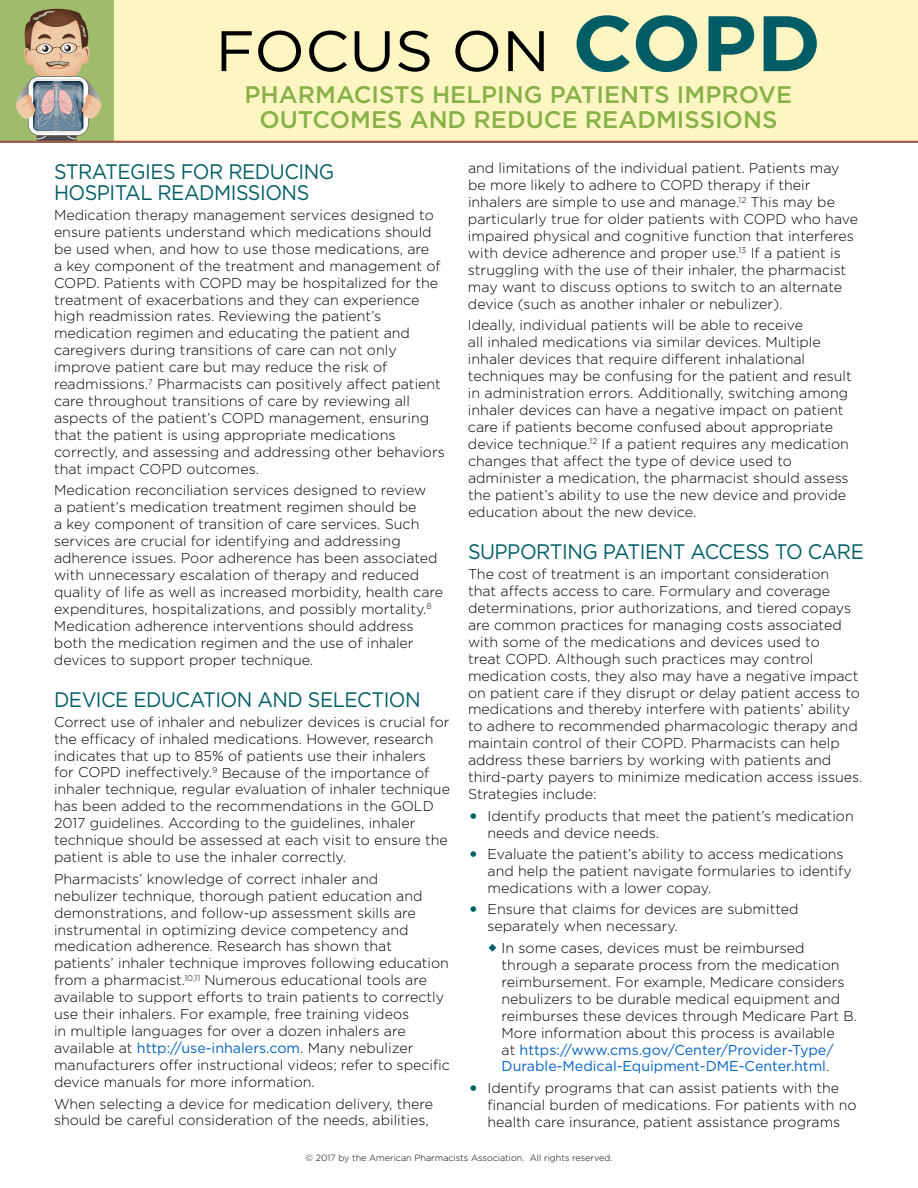
<style>
.page{position:relative;width:918px;height:1188px;background:#fff}
.page>*{position:absolute;margin:0;border:0;box-sizing:border-box;transform-origin:0 0}
.t1{font:57px "Gotham";color:#000;scale:1.05 1}
.t2{font:500 24px/25.5px "Gotham";color:#88b14a;text-align:center}
.t3{font:21px/21px "Gotham";letter-spacing:-.025em;color:#005d66;scale:.94 1}
.t4{font:300 14.25px/17px "Gotham";color:#000}
.t5{font:300 9px "Gotham";color:#000}
.s1{font-weight:700;font-size:78.3px;color:#005d66}
.s2{font-weight:400;color:#0563c1}
.s3{font-size:22.5px;color:#005d66}
</style>
<div class="page">
<div style="left:0;top:0;width:918px;height:143px;background:#fef6c2"></div>
<div style="left:0;top:0;width:113px;height:141px;background:#9ebc6b"></div>
<svg style="left:15px;top:9px;width:88px;height:132px"></svg>
<hr style="left:0;top:141px;width:918px;height:2px;background:#a25a4e">
<h1 class="t1" style="left:216px;top:14px;width:578px">FOCUS ON <span class="s1">COPD</span></h1>
<h2 class="t2" style="left:245px;top:81px;width:549px">PHARMACISTS HELPING PATIENTS IMPROVE<br>OUTCOMES AND REDUCE READMISSIONS</h2>
<h3 class="t3" style="left:54px;top:160px;width:300px">STRATEGIES FOR REDUCING<br>HOSPITAL READMISSIONS</h3>
<p class="t4" style="left:54px;top:206px;width:392px">Medication therapy management services designed to ensure patients understand which medications should be used when, and how to use those medications, are<br>a key component of the treatment and management of COPD. Patients with COPD may be hospitalized for the treatment of exacerbations and they can experience high readmission rates. Reviewing the patient’s medication regimen and educating the patient and caregivers during transitions of care can not only improve patient care but may reduce the risk of readmissions.<sup>7</sup> Pharmacists can positively affect patient care throughout transitions of care by reviewing all aspects of the patient’s COPD management, ensuring that the patient is using appropriate medications correctly, and assessing and addressing other behaviors that impact COPD outcomes.</p>
<p class="t4" style="left:54px;top:482px;width:391px">Medication reconciliation services designed to review<br>a patient’s medication treatment regimen should be<br>a key component of transition of care services. Such services are crucial for identifying and addressing adherence issues. Poor adherence has been associated with unnecessary escalation of therapy and reduced quality of life as well as increased morbidity, health care expenditures, hospitalizations, and possibly mortality.<sup>8<br></sup>Medication adherence interventions should address both the medication regimen and the use of inhaler devices to support proper technique.</p>
<h3 class="t3" style="left:54px;top:688px;width:392px">DEVICE EDUCATION AND SELECTION</h3>
<p class="t4" style="left:54px;top:713px;width:398px">Correct use of inhaler and nebulizer devices is crucial for the efficacy of inhaled medications. However, research indicates that up to 85% of patients use their inhalers<br>for COPD ineffectively.<sup>9</sup> Because of the importance of inhaler technique, regular evaluation of inhaler technique has been added to the recommendations in the GOLD 2017 guidelines. According to the guidelines, inhaler technique should be assessed at each visit to ensure the patient is able to use the inhaler correctly.</p>
<p class="t4" style="left:54px;top:870px;width:398px">Pharmacists’ knowledge of correct inhaler and<br>nebulizer technique, thorough patient education and demonstrations, and follow-up assessment skills are instrumental in optimizing device competency and medication adherence. Research has shown that patients’ inhaler technique improves following education from a pharmacist.<sup>10,11</sup> Numerous educational tools are available to support efforts to train patients to correctly use their inhalers. For example, free training videos<br>in multiple languages for over a dozen inhalers are available at <span class="s2">http://use-inhalers.com</span>. Many nebulizer manufacturers offer instructional videos; refer to specific device manuals for more information.</p>
<p class="t4" style="left:54px;top:1095px;width:381px">When selecting a device for medication delivery, there should be careful consideration of the needs, abilities,</p>
<p class="t4" style="left:468px;top:160px;width:392px">and limitations of the individual patient. Patients may be more likely to adhere to COPD therapy if their inhalers are simple to use and manage.<sup>12</sup> This may be particularly true for older patients with COPD who have impaired physical and cognitive function that interferes with device adherence and proper use.<sup>13</sup> If a patient is struggling with the use of their inhaler, the pharmacist may want to discuss options to switch to an alternate device (such as another inhaler or nebulizer).</p>
<p class="t4" style="left:468px;top:317px;width:385px">Ideally, individual patients will be able to receive<br>all inhaled medications via similar devices. Multiple inhaler devices that require different inhalational techniques may be confusing for the patient and result in administration errors. Additionally, switching among inhaler devices can have a negative impact on patient care if patients become confused about appropriate device technique.<sup>12</sup> If a patient requires any medication changes that affect the type of device used to administer a medication, the pharmacist should assess the patient’s ability to use the new device and provide education about the new device.</p>
<h3 class="t3" style="left:468px;top:541px;width:423px">SUPPORTING PATIENT ACCESS TO CARE</h3>
<p class="t4" style="left:468px;top:565px;width:396px">The cost of treatment is an important consideration<br>that affects access to care. Formulary and coverage determinations, prior authorizations, and tiered copays are common practices for managing costs associated with some of the medications and devices used to<br>treat COPD. Although such practices may control medication costs, they also may have a negative impact on patient care if they disrupt or delay patient access to medications and thereby interfere with patients’ ability to adhere to recommended pharmacologic therapy and maintain control of their COPD. Pharmacists can help address these barriers by working with patients and third-party payers to minimize medication access issues.<br>Strategies include:</p>
<p class="t4" style="left:487px;top:807px;width:368px;text-indent:-19px"><span class="s3">•</span> Identify products that meet the patient’s medication needs and device needs.</p>
<p class="t4" style="left:487px;top:845px;width:366px;text-indent:-19px"><span class="s3">•</span> Evaluate the patient’s ability to access medications and help the patient navigate formularies to identify medications with a lower copay.</p>
<p class="t4" style="left:487px;top:901px;width:313px;text-indent:-19px"><span class="s3">•</span> Ensure that claims for devices are submitted separately when necessary.</p>
<p class="t4" style="left:502px;top:939px;width:357px">In some cases, devices must be reimbursed through a separate process from the medication reimbursement. For example, Medicare considers nebulizers to be durable medical equipment and reimburses these devices through Medicare Part B.<br>More information about this process is available<br>at <span class="s2">https://www.cms.gov/Center/Provider-Type/ Durable-Medical-Equipment-DME-Center.html</span>.</p>
<p class="t4" style="left:487px;top:1079px;width:371px;text-indent:-19px"><span class="s3">•</span> Identify programs that can assist patients with the financial burden of medications. For patients with no health care insurance, patient assistance programs</p>
<p class="t5" style="left:306px;top:1152px;width:308px">© 2017 by the American Pharmacists Association. All rights reserved.</p>
</div>
